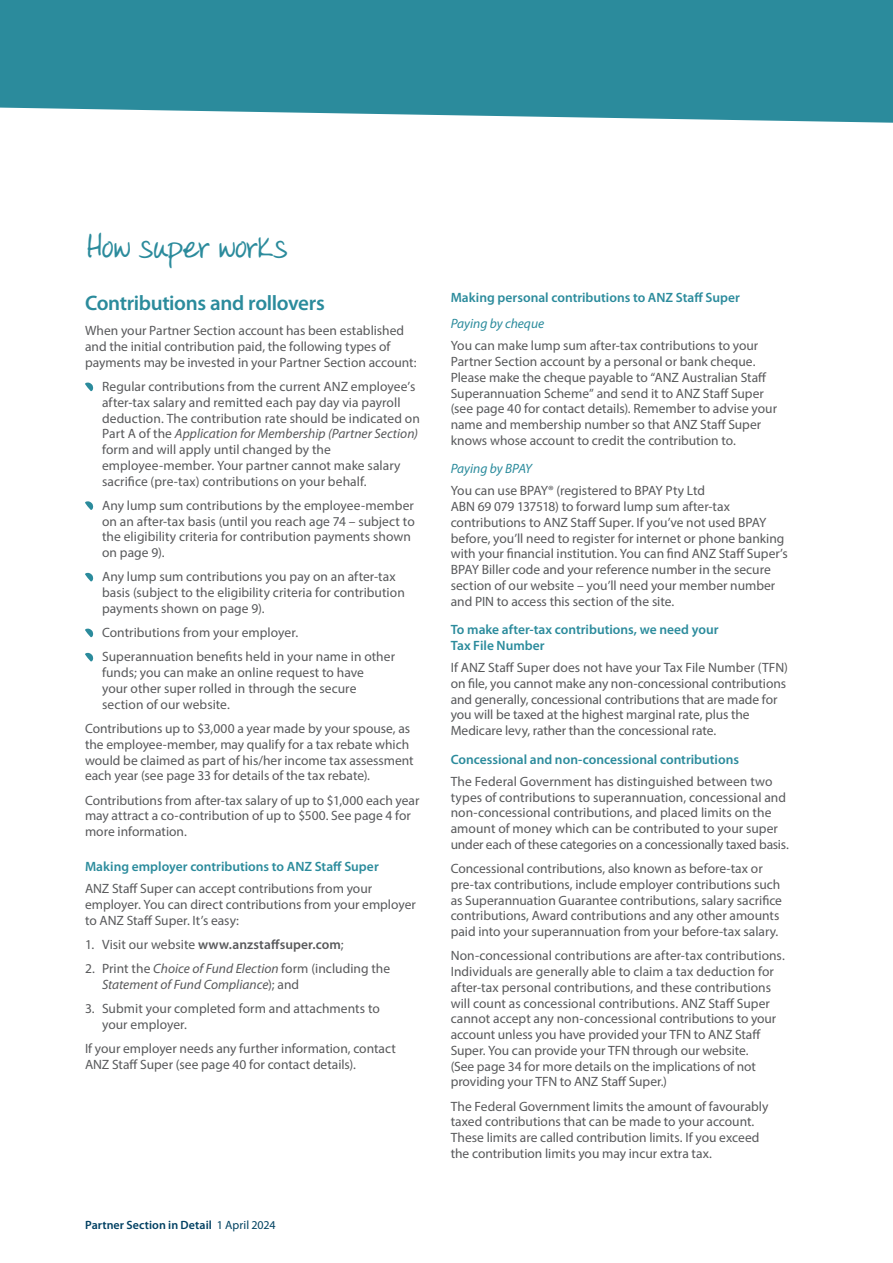
<style>
.page{position:relative;width:893px;height:1263px;background:#fff}
.page>*{position:absolute;margin:0;border:0;box-sizing:border-box;transform-origin:0 0}
.t1{font:36px "ANZ Script";color:#2b8b9c}
.t2{font:600 21px "Myriad Pro";letter-spacing:-.02em;color:#2b8b9c}
.t3{font:13.5px/15.8px "Myriad Pro";color:#58595b}
.t4{font:600 13.5px/15.8px "Myriad Pro";color:#2b8b9c}
.t5{font:italic 13.5px/15.8px "Myriad Pro";letter-spacing:.005em;color:#58595b}
.t6{font:600 13.5px "Myriad Pro";letter-spacing:.01em;color:#58595b}
.t7{font:italic 13.5px "Myriad Pro";letter-spacing:-.005em;color:#2b8b9c}
.t8{font:600 12px "Myriad Pro";letter-spacing:.005em;color:#004062}
.s1{font-style:italic}
.s2{font-weight:400}
.s3{font-style:normal}
.s4{font-weight:400;color:#004261}
</style>
<div class="page">
<div style="left:0;top:0;width:893px;height:123px;background:#2b8b9c"></div>
<svg style="left:85px;top:382px;width:8px;height:9px"></svg>
<svg style="left:85px;top:501px;width:8px;height:9px"></svg>
<svg style="left:85px;top:573px;width:8px;height:8px"></svg>
<svg style="left:85px;top:628px;width:8px;height:9px"></svg>
<svg style="left:85px;top:653px;width:8px;height:8px"></svg>
<h1 class="t1" style="left:85px;top:222px;width:204px">How super works</h1>
<h2 class="t2" style="left:85px;top:289px;width:241px">Contributions and rollovers</h2>
<p class="t3" style="left:85px;top:323px;width:333px">When your Partner Section account has been established and the initial contribution paid, the following types of payments may be invested in your Partner Section account:</p>
<p class="t3" style="left:102px;top:379px;width:319px">Regular contributions from the current ANZ employee’s after-tax salary and remitted each pay day via payroll deduction. The contribution rate should be indicated on Part A of the <span class="s1">Application for Membership (Partner Section) </span>form and will apply until changed by the employee-member. Your partner cannot make salary sacrifice (pre-tax) contributions on your behalf.</p>
<p class="t3" style="left:102px;top:497px;width:314px">Any lump sum contributions by the employee-member on an after-tax basis (until you reach age 74 – subject to the eligibility criteria for contribution payments shown on page 9).</p>
<p class="t3" style="left:102px;top:569px;width:304px">Any lump sum contributions you pay on an after-tax basis (subject to the eligibility criteria for contribution payments shown on page 9).</p>
<p class="t3" style="left:102px;top:620px;width:295px;line-height:24.3px">Contributions from your employer.<br>Superannuation benefits held in your name in other</p>
<p class="t3" style="left:102px;top:665px;width:263px">funds; you can make an online request to have your other super rolled in through the secure section of our website.</p>
<p class="t3" style="left:85px;top:720px;width:330px">Contributions up to $3,000 a year made by your spouse, as the employee-member, may qualify for a tax rebate which would be claimed as part of his/her income tax assessment each year (see page 33 for details of the tax rebate).</p>
<p class="t3" style="left:85px;top:792px;width:336px">Contributions from after-tax salary of up to $1,000 each year may attract a co‑contribution of up to $500. See page 4 for more information.</p>
<p class="t4" style="left:85px;top:858px;width:295px">Making employer contributions to ANZ Staff Super</p>
<p class="t3" style="left:85px;top:880px;width:332px">ANZ Staff Super can accept contributions from your employer. You can direct contributions from your employer to ANZ Staff Super. It’s easy:</p>
<p class="t6" style="left:85px;top:936px;width:260px"><span class="s2">1. Visit our website</span> www.anzstaffsuper.com<span class="s2">;</span></p>
<p class="t5" style="left:102px;top:960px;width:290px;text-indent:-17px"><span class="s3">2. Print the</span> Choice of Fund Election <span class="s3">form (including the<br></span>Statement of Fund Compliance<span class="s3">); and</span></p>
<p class="t3" style="left:102px;top:1000px;width:279px;text-indent:-17px">3. Submit your completed form and attachments to your employer.</p>
<p class="t3" style="left:85px;top:1040px;width:312px">If your employer needs any further information, contact<br>ANZ Staff Super (see page 40 for contact details).</p>
<p class="t8" style="left:85px;top:1218px;width:192px">Partner Section in Detail <span class="s4">1 April 2024</span></p>
<p class="t4" style="left:451px;top:289px;width:291px">Making personal contributions to ANZ Staff Super</p>
<p class="t7" style="left:451px;top:315px;width:95px">Paying by cheque</p>
<p class="t3" style="left:451px;top:338px;width:328px">You can make lump sum after-tax contributions to your Partner Section account by a personal or bank cheque.<br>Please make the cheque payable to “ANZ Australian Staff Superannuation Scheme” and send it to ANZ Staff Super (see page 40 for contact details). Remember to advise your name and membership number so that ANZ Staff Super knows whose account to credit the contribution to.</p>
<p class="t7" style="left:451px;top:460px;width:83px">Paying by BPAY</p>
<p class="t3" style="left:451px;top:483px;width:339px">You can use BPAY® (registered to BPAY Pty Ltd<br>ABN 69 079 137518) to forward lump sum after-tax contributions to ANZ Staff Super. If you’ve not used BPAY before, you’ll need to register for internet or phone banking with your financial institution. You can find ANZ Staff Super’s BPAY Biller code and your reference number in the secure section of our website – you’ll need your member number and PIN to access this section of the site.</p>
<p class="t4" style="left:451px;top:621px;width:269px">To make after-tax contributions, we need your<br>Tax File Number</p>
<p class="t3" style="left:451px;top:659px;width:339px">If ANZ Staff Super does not have your Tax File Number (TFN) on file, you cannot make any non-concessional contributions and generally, concessional contributions that are made for you will be taxed at the highest marginal rate, plus the Medicare levy, rather than the concessional rate.</p>
<p class="t4" style="left:451px;top:751px;width:290px">Concessional and non-concessional contributions</p>
<p class="t3" style="left:451px;top:773px;width:340px">The Federal Government has distinguished between two types of contributions to superannuation, concessional and non-concessional contributions, and placed limits on the amount of money which can be contributed to your super under each of these categories on a concessionally taxed basis.</p>
<p class="t3" style="left:451px;top:860px;width:333px">Concessional contributions, also known as before-tax or pre-tax contributions, include employer contributions such as Superannuation Guarantee contributions, salary sacrifice contributions, Award contributions and any other amounts paid into your superannuation from your before-tax salary.</p>
<p class="t3" style="left:451px;top:948px;width:336px">Non-concessional contributions are after-tax contributions.<br>Individuals are generally able to claim a tax deduction for after-tax personal contributions, and these contributions will count as concessional contributions. ANZ Staff Super cannot accept any non-concessional contributions to your account unless you have provided your TFN to ANZ Staff Super. You can provide your TFN through our website.<br>(See page 34 for more details on the implications of not providing your TFN to ANZ Staff Super.)</p>
<p class="t3" style="left:451px;top:1098px;width:319px">The Federal Government limits the amount of favourably taxed contributions that can be made to your account.<br>These limits are called contribution limits. If you exceed the contribution limits you may incur extra tax.</p>
</div>
